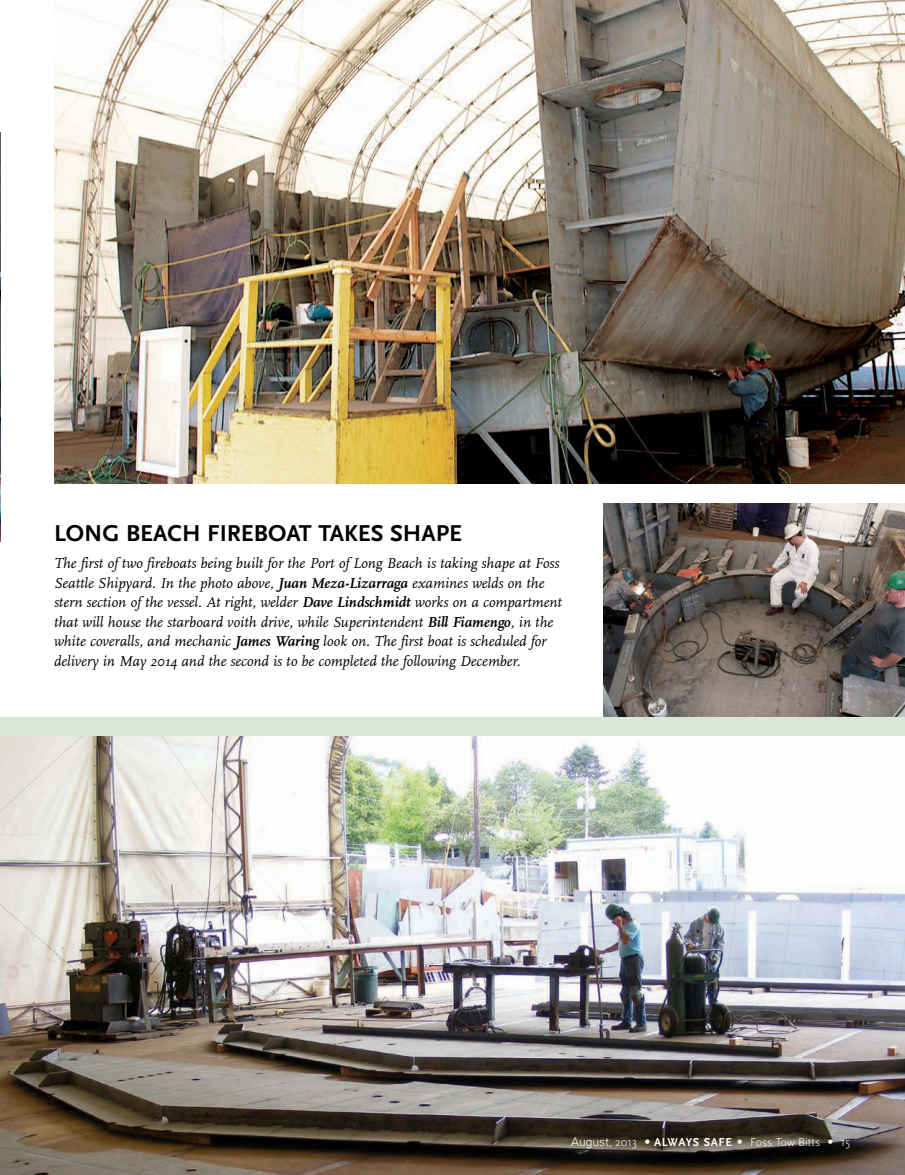
<style>
.page{position:relative;width:905px;height:1175px;background:#fff}
.page>*{position:absolute;margin:0;border:0;box-sizing:border-box;transform-origin:0 0}
.t1{font:700 24px "Scala Sans";color:#000}
.t2{font:italic 15px/19.5px "Scala";color:#000}
.t3{font:300 12px "Scala Sans";color:#fff}
.s1{font-weight:700}
.s2{font-family:"Univers"}
</style>
<div class="page">
<img style="left:603px;top:503px;width:302px;height:214px">
<div style="left:0;top:717px;width:905px;height:458px;background:#d9e7db"></div>
<img style="left:0;top:737px;width:905px;height:438px">
<img style="left:0;top:132px;width:1px;height:410px">
<img style="left:54px;top:0;width:851px;height:483px">
<h1 class="t1" style="left:54px;top:520px;width:409px">LONG BEACH FIREBOAT TAKES SHAPE</h1>
<p class="t2" style="left:54px;top:553px;width:509px">The first of two fireboats being built for the Port of Long Beach is taking shape at Foss Seattle Shipyard. In the photo above, <span class="s1">Juan Meza-Lizarraga</span> examines welds on the stern section of the vessel. At right, welder <span class="s1">Dave Lindschmidt</span> works on a compartment that will house the starboard voith drive, while Superintendent <span class="s1">Bill Fiamengo</span>, in the white coveralls, and mechanic <span class="s1">James Waring</span> look on. The first boat is scheduled for delivery in May 2014 and the second is to be completed the following December.</p>
<p class="t3" style="left:571px;top:1135px;width:281px"><span class="s2">August</span>, 2013 <span class="s2">•</span> <span class="s1">ALWAYS SAFE</span> <span class="s2">•</span> Foss Tow Bitts <span class="s2">•</span> 15</p>
</div>
